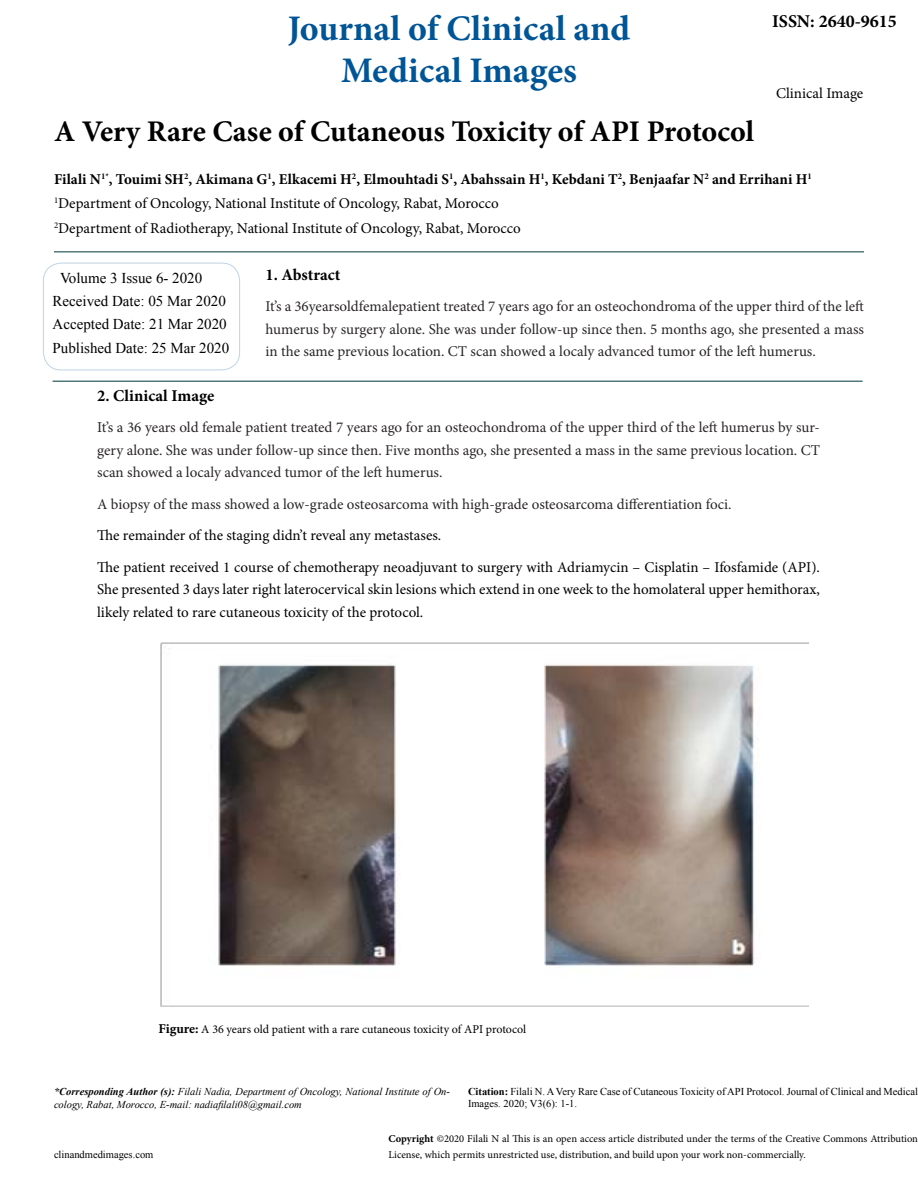
<style>
.page{position:relative;width:918px;height:1188px;background:#fff}
.page>*{position:absolute;margin:0;border:0;box-sizing:border-box;transform-origin:0 0}
.t1{font:700 36px/42px "Minion Pro";color:#005596;text-align:center}
.t2{font:700 30px "Minion Pro";letter-spacing:-.005em;color:#000}
.t3{font:700 18px "Minion Pro";color:#000}
.t4{font:700 16.5px "Minion Pro";color:#000}
.t5{font:15px/22.5px "Minion Pro";color:#292526;text-align:justify}
.t6{font:15px/24.6px "Minion Pro";color:#000}
.t7{font:15px/23.4px "Times New Roman";color:#000}
.t8{font:12px "Minion Pro";letter-spacing:-.005em;color:#000}
.t9{font:10.5px/16.5px "Minion Pro";color:#000}
.t10{font:10.5px/12px "Times New Roman";color:#000}
.t11{font:italic 10.5px/13.5px "Times New Roman";color:#000}
.s1{font-weight:700}
.s2{font-weight:700;font-size:13.5px}
</style>
<div class="page">
<hr style="left:54px;top:251px;width:810px;height:1px;background:#1a4d4d">
<div style="left:43px;top:263px;width:197px;height:107px;border:1px solid #bfd4e5;border-radius:18px"></div>
<hr style="left:53px;top:381px;width:810px;height:1px;background:#1a4d4d">
<img style="left:160px;top:642px;width:649px;height:364px">
<h1 class="t1" style="left:288px;top:7px;width:344px">Journal of Clinical and<br>Medical Images</h1>
<p class="t3" style="left:772px;top:9px;width:126px">ISSN: 2640-9615</p>
<p class="t6" style="left:776px;top:81px;width:89px">Clinical Image</p>
<h2 class="t2" style="left:54px;top:110px;width:702px">A Very Rare Case of Cutaneous Toxicity of API Protocol</h2>
<p class="t6" style="left:54px;top:167px;width:759px"><span class="s1">Filali N</span><sup>1*</sup><span class="s1">, Touimi SH</span><sup>2</sup><span class="s1">, Akimana G</span><sup>1</sup><span class="s1">, Elkacemi H</span><sup>2</sup><span class="s1">, Elmouhtadi S</span><sup>1</sup><span class="s1">, Abahssain H</span><sup>1</sup><span class="s1">, Kebdani T</span><sup>2</sup><span class="s1">, Benjaafar N</span><sup>2</sup> <span class="s1">and Errihani H</span><sup>1<br></sup><sup>1</sup>Department of Oncology, National Institute of Oncology, Rabat, Morocco<br><sup>2</sup>Department of Radiotherapy, National Institute of Oncology, Rabat, Morocco</p>
<p class="t7" style="left:53px;top:266px;width:178px;text-indent:8px">Volume 3 Issue 6- 2020<br>Received Date: 05 Mar 2020<br>Accepted Date: 21 Mar 2020<br>Published Date: 25 Mar 2020</p>
<p class="t4" style="left:266px;top:263px;width:76px">1. Abstract</p>
<p class="t5" style="left:266px;top:295px;width:600px">It’s a 36yearsoldfemalepatient treated 7 years ago for an osteochondroma of the upper third of the left humerus by surgery alone. She was under follow-up since then. 5 months ago, she presented a mass in the same previous location. CT scan showed a localy advanced tumor of the left humerus.</p>
<p class="t4" style="left:97px;top:384px;width:119px">2. Clinical Image</p>
<p class="t5" style="left:97px;top:416px;width:724px">It’s a 36 years old female patient treated 7 years ago for an osteochondroma of the upper third of the left humerus by sur&shy;gery alone. She was under follow-up since then. Five months ago, she presented a mass in the same previous location. CT scan showed a localy advanced tumor of the left humerus.</p>
<p class="t5" style="left:97px;top:493px;width:636px">A biopsy of the mass showed a low-grade osteosarcoma with high-grade osteosarcoma differentiation foci.</p>
<p class="t6" style="left:97px;top:520px;width:724px;line-height:31.5px">The remainder of the staging didn’t reveal any metastases.<br>The patient received 1 course of chemotherapy neoadjuvant to surgery with Adriamycin – Cisplatin – Ifosfamide (API).</p>
<p class="t6" style="left:97px;top:578px;width:724px;line-height:22.5px">She presented 3 days later right laterocervical skin lesions which extend in one week to the homolateral upper hemithorax, likely related to rare cutaneous toxicity of the protocol.</p>
<p class="t8" style="left:158px;top:1021px;width:369px"><span class="s2">Figure:</span> A 36 years old patient with a rare cutaneous toxicity of API protocol</p>
<p class="t11" style="left:54px;top:1084px;width:397px"><span class="s1">*Corresponding Author (s):</span> Filali Nadia, Department of Oncology, National Institute of On&shy;cology, Rabat, Morocco, E-mail: nadiafilali08@gmail.com</p>
<p class="t10" style="left:54px;top:1148px;width:101px">clinandmedimages.com</p>
<p class="t10" style="left:468px;top:1085px;width:452px"><span class="s1">Citation:</span> Filali N. A Very Rare Case of Cutaneous Toxicity of API Protocol. Journal of Clinical and Medical<br>Images. 2020; V3(6): 1-1.</p>
<p class="t9" style="left:388px;top:1130px;width:531px"><span class="s1">Copyright</span> ©2020 Filali N al This is an open access article distributed under the terms of the Creative Commons Attribution<br>License, which permits unrestricted use, distribution, and build upon your work non-commercially.</p>
</div>
